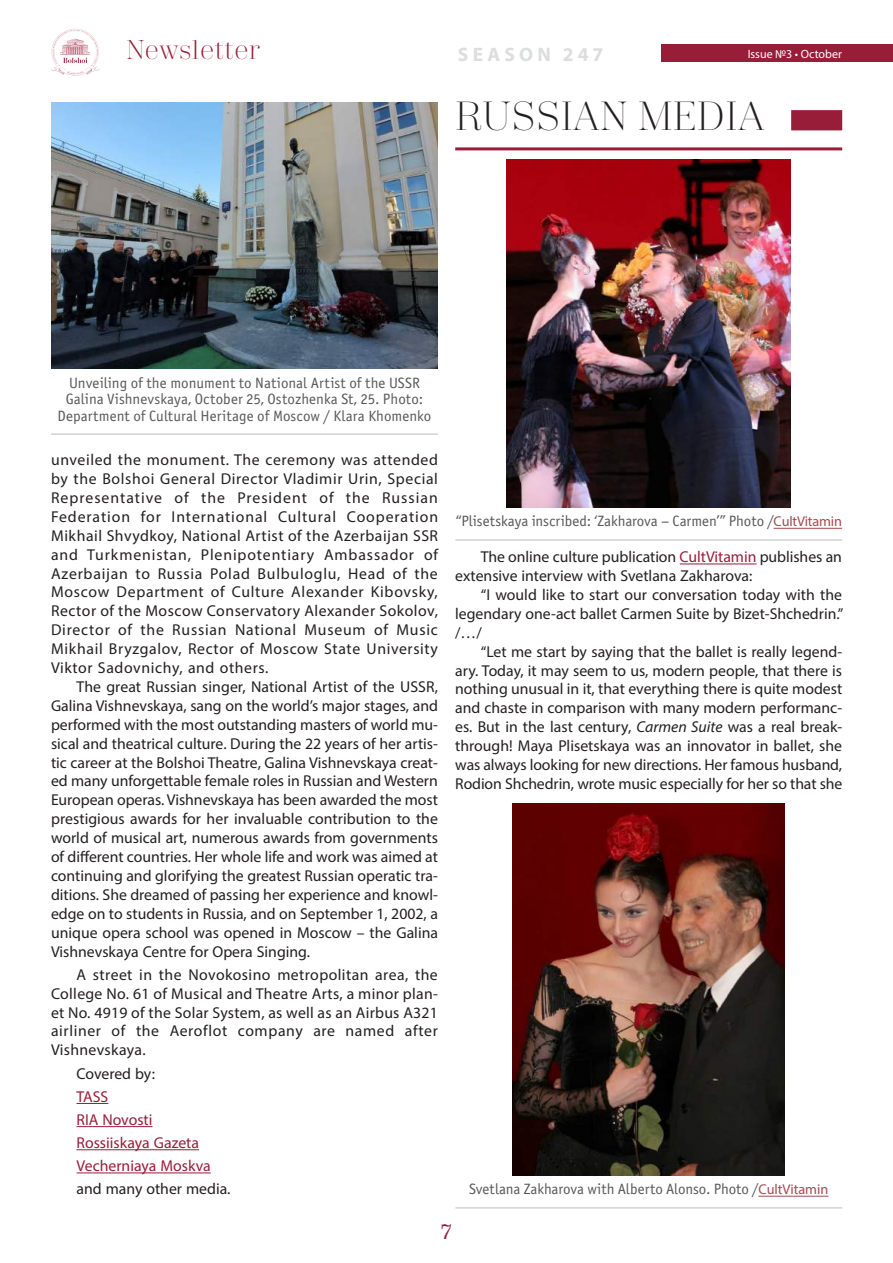
<style>
.page{position:relative;width:893px;height:1263px;background:#fff}
.page>*{position:absolute;margin:0;border:0;box-sizing:border-box;transform-origin:0 0}
.t1{font:300 40.5px "Trivia Serif";color:#231f20}
.t2{font:300 27px "Trivia Serif";color:#971d38}
.t3{font:21px "Trivia Serif 10 Demo";color:#971d38}
.t4{font:700 19.5px "Myriad Pro";letter-spacing:.22em;color:#dcdddf}
.t5{font:15.75px/18.9px "Myriad Pro";color:#231f20;text-align:justify}
.t6{font:15.75px/23.1px "Myriad Pro";color:#971d38}
.t7{font:15px/16.5px "Officina Sans Book C";color:#57585a;text-align:center}
.t8{font:12px "Myriad Pro";color:#fff}
.s1{font-family:"Myriad Pro";font-size:14.25px;color:#a74951}
.s2{color:#971d38}
.s3{font-style:italic}
</style>
<div class="page">
<svg style="left:51px;top:29px;width:49px;height:46px"></svg>
<div style="left:661px;top:45px;width:232px;height:17px;background:#971d38"></div>
<hr style="left:680px;top:564px;width:77px;height:1px;background:#971d38">
<hr style="left:77px;top:1103px;width:31px;height:1px;background:#971d38">
<hr style="left:77px;top:1126px;width:76px;height:1px;background:#971d38">
<hr style="left:77px;top:1149px;width:122px;height:1px;background:#971d38">
<hr style="left:77px;top:1172px;width:134px;height:1px;background:#971d38">
<img style="left:51px;top:102px;width:387px;height:266px">
<hr style="left:51px;top:433px;width:387px;height:2px;background:#d1d2d4">
<div style="left:791px;top:110px;width:51px;height:20px;background:#971d38"></div>
<hr style="left:455px;top:147px;width:387px;height:3px;background:#971d38">
<img style="left:507px;top:159px;width:284px;height:348px">
<hr style="left:455px;top:539px;width:387px;height:2px;background:#d1d2d4">
<hr style="left:773px;top:528px;width:69px;height:1px;background:#a74951">
<img style="left:513px;top:803px;width:272px;height:372px">
<hr style="left:455px;top:1207px;width:387px;height:1px;background:#d1d2d4">
<hr style="left:758px;top:1196px;width:70px;height:1px;background:#a74951">
<h2 class="t2" style="left:126px;top:36px;width:135px">Newsletter</h2>
<p class="t8" style="left:748px;top:46px;width:96px">Issue №3 • October</p>
<p class="t4" style="left:458px;top:41px;width:147px">SEASON 247</p>
<h1 class="t1" style="left:455px;top:95px;width:311px">RUSSIAN MEDIA</h1>
<p class="t7" style="left:58px;top:375px;width:375px">Unveiling of the monument to National Artist of the USSR<br>Galina Vishnevskaya, October 25, Ostozhenka St, 25. Photo:<br>Department of Cultural Heritage of Moscow / Klara Khomenko</p>
<p class="t5" style="left:51px;top:450px;width:389px">unveiled the monument. The ceremony was attended by the Bolshoi General Director Vladimir Urin, Special Representative of the President of the Russian Federation for International Cultural Cooperation Mikhail Shvydkoy, National Artist of the Azerbaijan SSR and Turkmenistan, Plenipotentiary Ambassador of Azerbaijan to Russia Polad Bulbuloglu, Head of the Moscow Department of Culture Alexander Kibovsky, Rector of the Moscow Conservatory Alexander Sokolov, Director of the Russian National Museum of Music Mikhail Bryzgalov, Rector of Moscow State University Viktor Sadovnichy, and others.</p>
<p class="t5" style="left:51px;top:677px;width:388px;text-indent:26px">The great Russian singer, National Artist of the USSR, Galina Vishnevskaya, sang on the world’s major stages, and performed with the most outstanding masters of world mu&shy;sical and theatrical culture. During the 22 years of her artis&shy;tic career at the Bolshoi Theatre, Galina Vishnevskaya creat&shy;ed many unforgettable female roles in Russian and Western European operas. Vishnevskaya has been awarded the most prestigious awards for her invaluable contribution to the world of musical art, numerous awards from governments of different countries. Her whole life and work was aimed at continuing and glorifying the greatest Russian operatic tra&shy;ditions. She dreamed of passing her experience and knowl&shy;edge on to students in Russia, and on September 1, 2002, a unique opera school was opened in Moscow – the Galina Vishnevskaya Centre for Opera Singing.</p>
<p class="t5" style="left:51px;top:965px;width:388px;text-indent:26px">A street in the Novokosino metropolitan area, the College No. 61 of Musical and Theatre Arts, a minor plan&shy;et No. 4919 of the Solar System, as well as an Airbus A321 airliner of the Aeroflot company are named after Vishnevskaya.</p>
<p class="t5" style="left:77px;top:1063px;width:80px">Covered by:</p>
<p class="t6" style="left:77px;top:1084px;width:136px">TASS<br>RIA Novosti<br>Rossiiskaya Gazeta<br>Vecherniaya Moskva</p>
<p class="t5" style="left:77px;top:1179px;width:155px">and many other media.</p>
<p class="t7" style="left:455px;top:513px;width:388px">“Plisetskaya inscribed: ‘Zakharova – Carmen’” Photo /<span class="s1">СultVitamin</span></p>
<p class="t5" style="left:455px;top:547px;width:388px;text-indent:26px">The online culture publication <span class="s2">СultVitamin</span> publishes an extensive interview with Svetlana Zakharova:</p>
<p class="t5" style="left:455px;top:585px;width:390px;text-indent:26px">“I would like to start our conversation today with the legendary one-act ballet Carmen Suite by Bizet-Shchedrin.” /…/</p>
<p class="t5" style="left:455px;top:642px;width:389px;text-indent:26px">“Let me start by saying that the ballet is really legend&shy;ary. Today, it may seem to us, modern people, that there is nothing unusual in it, that everything there is quite modest and chaste in comparison with many modern performanc&shy;es. But in the last century, <span class="s3">Carmen Suite</span> was a real break&shy;through! Maya Plisetskaya was an innovator in ballet, she was always looking for new directions. Her famous husband, Rodion Shchedrin, wrote music especially for her so that she</p>
<p class="t7" style="left:469px;top:1181px;width:361px">Svetlana Zakharova with Alberto Alonso. Photo /<span class="s1">СultVitamin</span></p>
<h3 class="t3" style="left:441px;top:1219px;width:12px">7</h3>
</div>
